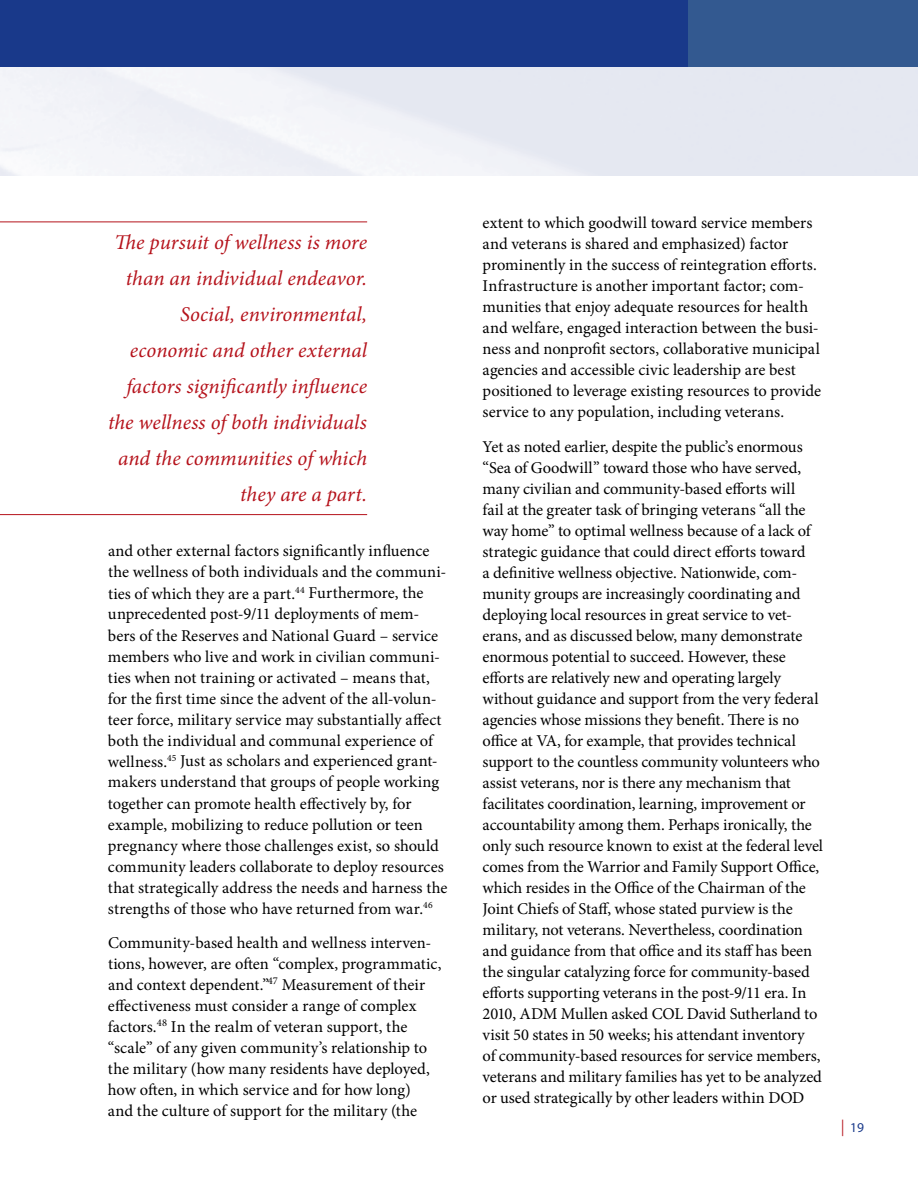
<style>
.page{position:relative;width:918px;height:1188px;background:#fff}
.page>*{position:absolute;margin:0;border:0;box-sizing:border-box;transform-origin:0 0}
.t1{font:italic 21px/36px "Minion Pro";color:#b5121b;text-align:right}
.t2{font:16.5px/21px "Minion Pro";letter-spacing:-.005em;color:#000}
.t3{font:13.5px "Myriad Pro";color:#19398a}
.s1{font-size:16.5px;color:#b5121b}
</style>
<div class="page">
<div style="left:0;top:0;width:688px;height:68px;background:#19398a"></div>
<div style="left:688px;top:0;width:230px;height:68px;background:#335990"></div>
<img style="left:0;top:68px;width:1px;height:108px">
<hr style="left:0;top:222px;width:367px;height:1px;background:#b5121b">
<hr style="left:0;top:514px;width:367px;height:1px;background:#b5121b">
<p class="t1" style="left:108px;top:225px;width:261px">The pursuit of wellness is more than an individual endeavor.<br>Social, environmental, economic and other external factors significantly influence the wellness of both individuals and the communities of which they are a part.</p>
<p class="t2" style="left:108px;top:541px;width:341px">and other external factors significantly influence the wellness of both individuals and the communi&shy;ties of which they are a part.<sup>44</sup> Furthermore, the unprecedented post-9/11 deployments of mem&shy;bers of the Reserves and National Guard – service members who live and work in civilian communi&shy;ties when not training or activated – means that, for the first time since the advent of the all-volun&shy;teer force, military service may substantially affect both the individual and communal experience of wellness.<sup>45</sup> Just as scholars and experienced grant&shy;makers understand that groups of people working together can promote health effectively by, for example, mobilizing to reduce pollution or teen pregnancy where those challenges exist, so should community leaders collaborate to deploy resources that strategically address the needs and harness the strengths of those who have returned from war.<sup>46</sup></p>
<p class="t2" style="left:108px;top:932px;width:335px">Community-based health and wellness interven&shy;tions, however, are often “complex, programmatic, and context dependent.”<sup>47</sup> Measurement of their effectiveness must consider a range of complex factors.<sup>48</sup> In the realm of veteran support, the “scale” of any given community’s relationship to the military (how many residents have deployed, how often, in which service and for how long)<br>and the culture of support for the military (the</p>
<p class="t2" style="left:483px;top:212px;width:340px">extent to which goodwill toward service members and veterans is shared and emphasized) factor prominently in the success of reintegration efforts.<br>Infrastructure is another important factor; com&shy;munities that enjoy adequate resources for health and welfare, engaged interaction between the busi&shy;ness and nonprofit sectors, collaborative municipal agencies and accessible civic leadership are best positioned to leverage existing resources to provide service to any population, including veterans.</p>
<p class="t2" style="left:483px;top:436px;width:342px">Yet as noted earlier, despite the public’s enormous “Sea of Goodwill” toward those who have served, many civilian and community-based efforts will<br>fail at the greater task of bringing veterans “all the way home” to optimal wellness because of a lack of strategic guidance that could direct efforts toward<br>a definitive wellness objective. Nationwide, com&shy;munity groups are increasingly coordinating and deploying local resources in great service to vet&shy;erans, and as discussed below, many demonstrate enormous potential to succeed. However, these efforts are relatively new and operating largely without guidance and support from the very federal agencies whose missions they benefit. There is no office at VA, for example, that provides technical support to the countless community volunteers who assist veterans, nor is there any mechanism that facilitates coordination, learning, improvement or accountability among them. Perhaps ironically, the only such resource known to exist at the federal level comes from the Warrior and Family Support Office, which resides in the Office of the Chairman of the Joint Chiefs of Staff, whose stated purview is the military, not veterans. Nevertheless, coordination and guidance from that office and its staff has been the singular catalyzing force for community-based efforts supporting veterans in the post-9/11 era. In 2010, ADM Mullen asked COL David Sutherland to visit 50 states in 50 weeks; his attendant inventory<br>of community-based resources for service members, veterans and military families has yet to be analyzed or used strategically by other leaders within DOD</p>
<p class="t3" style="left:841px;top:1119px;width:24px"><span class="s1">|</span> 19</p>
</div>
